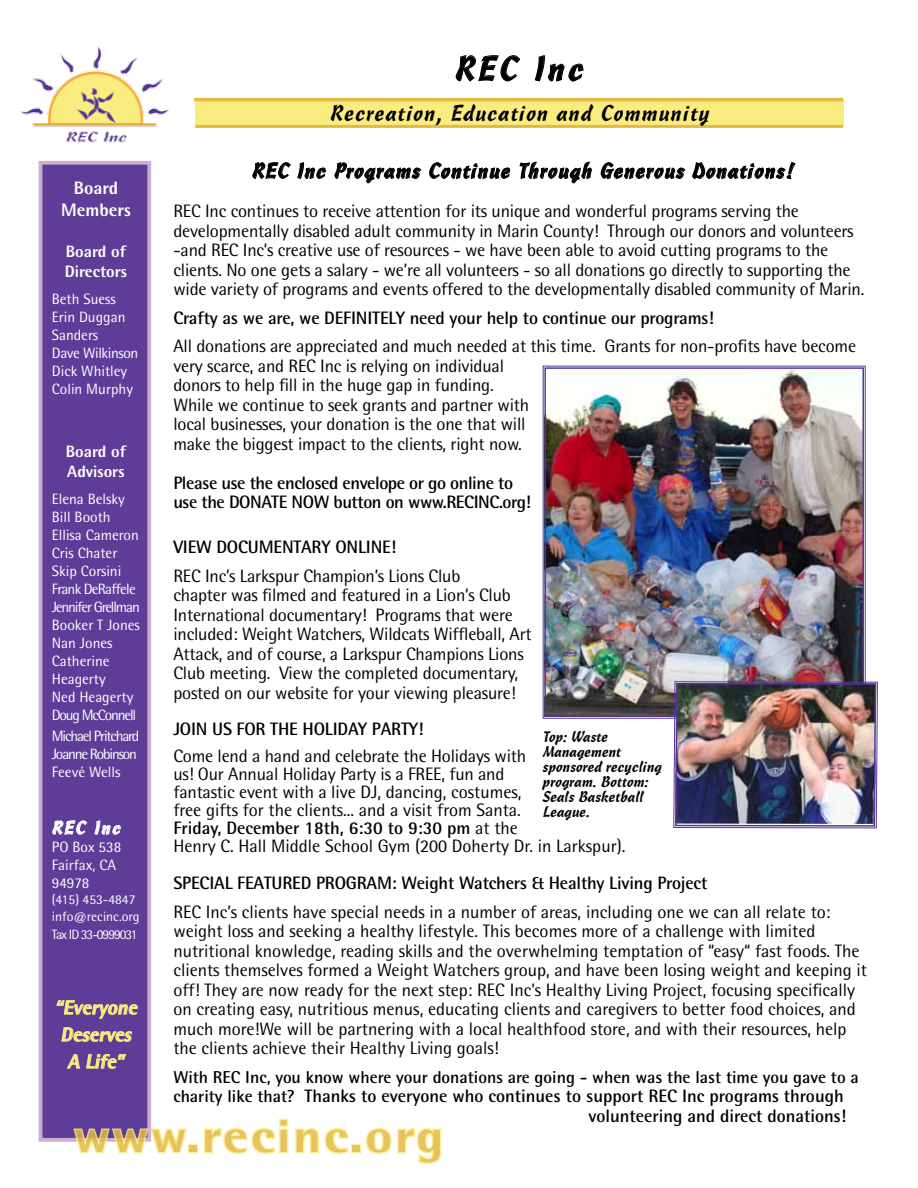
<style>
.page{position:relative;width:918px;height:1188px;background:#fff}
.page>*{position:absolute;margin:0;border:0;box-sizing:border-box;transform-origin:0 0}
.t1{font:800 46.2px "Rotis Semi Sans";letter-spacing:.05em;color:#e2b941;scale:1.14 1}
.t2{font:33.75px "Cascade Script";letter-spacing:.1em;color:#000}
.t3{font:22.05px "Cascade Script";letter-spacing:.05em;color:#000}
.t4{font:21px "Cascade Script";letter-spacing:.05em;color:#000}
.t5{font:italic 800 19.5px/27px "Rotis Semi Sans";color:#fbec7f;text-align:center}
.t6{font:18px/19.5px "Rotis Semi Sans";letter-spacing:-.01em;color:#000}
.t7{font:700 18px/19.5px "Rotis Semi Sans";letter-spacing:-.01em;color:#000}
.t8{font:800 18px/21.6px "Rotis Semi Sans";color:#fff;text-align:center}
.t9{font:18px "Cascade Script";letter-spacing:.1em;color:#fff}
.t10{font:700 17.25px "Rotis Semi Sans";color:#000}
.t11{font:800 16.5px/19.8px "Rotis Semi Sans";color:#fff}
.t12{font:15px/18px "Rotis Semi Sans";color:#fff}
.t13{font:15px/15px "Cascade Script";color:#000}
.t14{font:15px/18px "Rotis Semi Sans";letter-spacing:-.075em;color:#fff}
.t15{font:13.5px/16.2px "Rotis Semi Sans";color:#fff}
.t16{font:13.5px "Rotis Semi Sans";letter-spacing:-.075em;color:#fff}
.s1{font-weight:700}
.s2{font-size:17.25px}
</style>
<div class="page">
<svg style="left:252px;top:162px;width:39px;height:17px"></svg>
<svg style="left:297px;top:162px;width:29px;height:17px"></svg>
<svg style="left:334px;top:162px;width:88px;height:22px"></svg>
<svg style="left:429px;top:162px;width:81px;height:17px"></svg>
<svg style="left:519px;top:161px;width:73px;height:23px"></svg>
<svg style="left:600px;top:162px;width:86px;height:18px"></svg>
<svg style="left:692px;top:161px;width:104px;height:18px"></svg>
<div style="left:39px;top:161px;width:112px;height:981px;background:#5d3d98;border:4px solid #c9b1ce"></div>
<svg style="left:455px;top:55px;width:66px;height:27px"></svg>
<svg style="left:534px;top:55px;width:50px;height:27px"></svg>
<svg style="left:52px;top:820px;width:36px;height:15px"></svg>
<svg style="left:94px;top:820px;width:27px;height:15px"></svg>
<svg style="left:56px;top:1000px;width:82px;height:19px"></svg>
<svg style="left:61px;top:1027px;width:71px;height:42px"></svg>
<svg style="left:71px;top:1127px;width:118px;height:27px"></svg>
<div style="left:188px;top:1144px;width:10px;height:9px;border:3px solid #fbec7f"></div>
<svg style="left:203px;top:1118px;width:146px;height:36px"></svg>
<div style="left:351px;top:1144px;width:10px;height:9px;border:3px solid #fbec7f"></div>
<svg style="left:365px;top:1127px;width:77px;height:37px"></svg>
<img style="left:20px;top:46px;width:150px;height:97px">
<div style="left:196px;top:100px;width:648px;height:25px;background:#fbec7f"></div>
<hr style="left:195px;top:125px;width:648px;height:3px;background:#e2b941">
<hr style="left:194px;top:98px;width:649px;height:3px;background:#e2b941">
<img style="left:543px;top:366px;width:323px;height:353px">
<div style="left:544px;top:367px;width:320px;height:350px;border:2px solid #573594"></div>
<img style="left:673px;top:555px;width:205px;height:274px">
<img style="left:674px;top:682px;width:203px;height:145px">
<h2 class="t2" style="left:455px;top:48px;width:130px">REC Inc</h2>
<p class="t3" style="left:330px;top:100px;width:381px">Recreation, Education and Community</p>
<p class="t4" style="left:252px;top:158px;width:544px">REC Inc Programs Continue Through Generous Donations!</p>
<p class="t6" style="left:173px;top:201px;width:693px">REC Inc continues to receive attention for its unique and wonderful programs serving the developmentally disabled adult community in Marin County! Through our donors and volunteers -and REC Inc’s creative use of resources - we have been able to avoid cutting programs to the clients. No one gets a salary - we’re all volunteers - so all donations go directly to supporting the wide variety of programs and events offered to the developmentally disabled community of Marin.</p>
<p class="t7" style="left:173px;top:308px;width:542px">Crafty as we are, we DEFINITELY need your help to continue our programs!</p>
<p class="t6" style="left:173px;top:336px;width:684px">All donations are appreciated and much needed at this time. Grants for non-profits have become very scarce, and REC Inc is relying on individual<br>donors to help fill in the huge gap in funding.<br>While we continue to seek grants and partner with<br>local businesses, your donation is the one that will<br>make the biggest impact to the clients, right now.</p>
<p class="t7" style="left:173px;top:473px;width:359px">Please use the enclosed envelope or go online to use the DONATE NOW button on www.RECINC.org!</p>
<p class="t7" style="left:173px;top:537px;width:224px">VIEW DOCUMENTARY ONLINE!</p>
<p class="t6" style="left:173px;top:566px;width:360px">REC Inc’s Larkspur Champion’s Lions Club<br>chapter was filmed and featured in a Lion’s Club International documentary! Programs that were included: Weight Watchers, Wildcats Wiffleball, Art Attack, and of course, a Larkspur Champions Lions Club meeting. View the completed documentary, posted on our website for your viewing pleasure!</p>
<p class="t7" style="left:173px;top:719px;width:252px">JOIN US FOR THE HOLIDAY PARTY!</p>
<p class="t6" style="left:173px;top:746px;width:454px;line-height:18px">Come lend a hand and celebrate the Holidays with<br>us! Our Annual Holiday Party is a FREE, fun and<br>fantastic event with a live DJ, dancing, costumes,<br>free gifts for the clients... and a visit from Santa.<br><span class="s1">Friday, December 18th, 6:30 to 9:30 pm</span> at the<br>Henry C. Hall Middle School Gym (200 Doherty Dr. in Larkspur).</p>
<p class="t7" style="left:173px;top:873px;width:536px">SPECIAL FEATURED PROGRAM: Weight Watchers &amp; Healthy Living Project</p>
<p class="t6" style="left:173px;top:902px;width:695px">REC Inc’s clients have special needs in a number of areas, including one we can all relate to: weight loss and seeking a healthy lifestyle. This becomes more of a challenge with limited nutritional knowledge, reading skills and the overwhelming temptation of “easy“ fast foods. The clients themselves formed a Weight Watchers group, and have been losing weight and keeping it off! They are now ready for the next step: REC Inc’s Healthy Living Project, focusing specifically on creating easy, nutritious menus, educating clients and caregivers to better food choices, and much more!We will be partnering with a local healthfood store, and with their resources, help the clients achieve their Healthy Living goals!</p>
<p class="t10" style="left:173px;top:1066px;width:687px">With REC Inc, you know where your donations are going - when was the last time you gave to a</p>
<p class="t7" style="left:173px;top:1086px;width:674px;text-align:right"><span class="s2">charity like that?</span> Thanks to everyone who continues to support REC Inc programs through volunteering and direct donations!</p>
<p class="t8" style="left:61px;top:177px;width:71px">Board<br>Members</p>
<p class="t11" style="left:65px;top:241px;width:64px">Board of<br>Directors</p>
<p class="t12" style="left:52px;top:290px;width:88px">Beth Suess<br>Erin Duggan<br>Sanders<br>Dave Wilkinson<br>Dick Whitley<br>Colin Murphy</p>
<p class="t11" style="left:66px;top:441px;width:62px">Board of<br>Advisors</p>
<p class="t12" style="left:52px;top:489px;width:90px">Elena Belsky<br>Bill Booth<br>Ellisa Cameron<br>Cris Chater<br>Skip Corsini<br>Frank DeRaffele<br>Jennifer Grellman<br>Booker T Jones<br>Nan Jones<br>Catherine<br>Heagerty<br>Ned Heagerty<br>Doug McConnell</p>
<p class="t14" style="left:52px;top:727px;width:89px">Michael Pritchard<br>Joanne Robinson<br>Feevé Wells</p>
<p class="t13" style="left:543px;top:729px;width:121px">Top: Waste<br>Management sponsored recycling program. Bottom:<br>Seals Basketball<br>League.</p>
<p class="t9" style="left:52px;top:817px;width:70px">REC Inc</p>
<p class="t12" style="left:52px;top:838px;width:71px">PO Box 538<br>Fairfax, CA<br>94978</p>
<p class="t15" style="left:52px;top:892px;width:89px">(415) 453-4847 info@recinc.org</p>
<p class="t16" style="left:52px;top:926px;width:87px">Tax ID 33-0999031</p>
<p class="t5" style="left:55px;top:994px;width:88px">“Everyone<br>Deserves<br>A Life”</p>
<h1 class="t1" style="left:74px;top:1107px;width:326px">www.recinc.org</h1>
</div>
